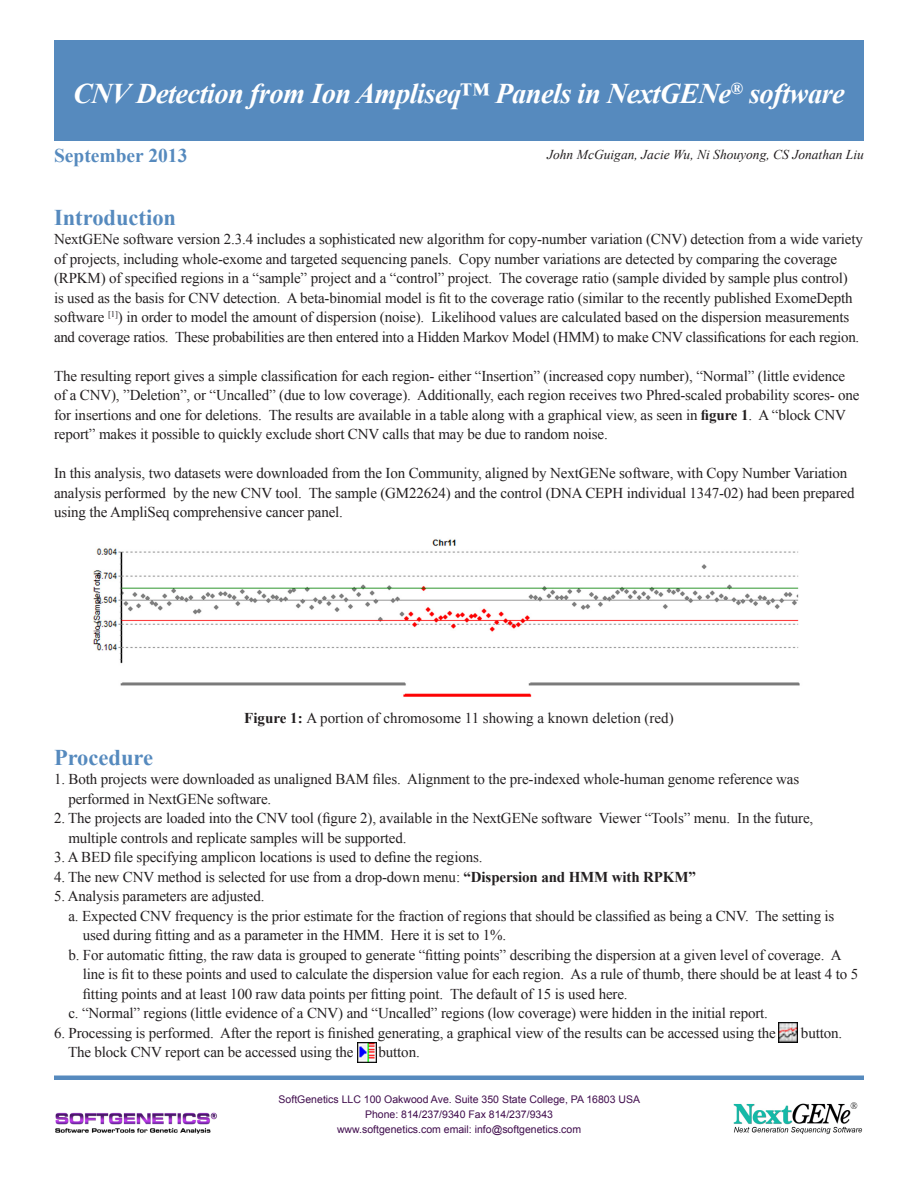
<style>
.page{position:relative;width:918px;height:1188px;background:#fff}
.page>*{position:absolute;margin:0;border:0;box-sizing:border-box;transform-origin:0 0}
.t1{font:italic 700 28.5px "Times New Roman";letter-spacing:-.02em;color:#fff}
.t2{font:700 22.5px "Times New Roman";color:#568abe}
.t3{font:700 19.5px "Times New Roman";color:#568abe}
.t4{font:15px/19.5px "Times New Roman";letter-spacing:-.01em;color:#231f20}
.t5{font:italic 13.5px "Times New Roman";color:#231f20}
.t6{font:10.5px "Arial";color:#400d4d}
.s1{font-weight:700}
</style>
<div class="page">
<div style="left:54px;top:40px;width:810px;height:101px;background:#568abe"></div>
<hr style="left:54px;top:1076px;width:810px;height:4px;background:#568abe">
<img style="left:55px;top:1112px;width:162px;height:22px">
<img style="left:733px;top:1102px;width:130px;height:32px">
<img style="left:93px;top:539px;width:707px;height:158px">
<img style="left:779px;top:1022px;width:19px;height:21px">
<img style="left:357px;top:1043px;width:19px;height:20px">
<p class="t1" style="left:73px;top:74px;width:773px">CNV Detection from Ion Ampliseq™ Panels in NextGENe<sup>®</sup> software</p>
<p class="t3" style="left:54px;top:141px;width:135px">September 2013</p>
<p class="t5" style="left:547px;top:145px;width:318px">John McGuigan, Jacie Wu, Ni Shouyong, CS Jonathan Liu</p>
<p class="t2" style="left:54px;top:201px;width:124px">Introduction</p>
<p class="t4" style="left:54px;top:229px;width:810px">NextGENe software version 2.3.4 includes a sophisticated new algorithm for copy-number variation (CNV) detection from a wide variety of projects, including whole-exome and targeted sequencing panels. Copy number variations are detected by comparing the coverage (RPKM) of specified regions in a “sample” project and a “control” project. The coverage ratio (sample divided by sample plus control)<br>is used as the basis for CNV detection. A beta-binomial model is fit to the coverage ratio (similar to the recently published ExomeDepth software <sup>[1]</sup>) in order to model the amount of dispersion (noise). Likelihood values are calculated based on the dispersion measurements and coverage ratios. These probabilities are then entered into a Hidden Markov Model (HMM) to make CNV classifications for each region.</p>
<p class="t4" style="left:54px;top:366px;width:807px">The resulting report gives a simple classification for each region- either “Insertion” (increased copy number), “Normal” (little evidence of a CNV), ”Deletion”, or “Uncalled” (due to low coverage). Additionally, each region receives two Phred-scaled probability scores- one for insertions and one for deletions. The results are available in a table along with a graphical view, as seen in <span class="s1">figure 1</span>. A “block CNV report” makes it possible to quickly exclude short CNV calls that may be due to random noise.</p>
<p class="t4" style="left:54px;top:463px;width:802px">In this analysis, two datasets were downloaded from the Ion Community, aligned by NextGENe software, with Copy Number Variation analysis performed by the new CNV tool. The sample (GM22624) and the control (DNA CEPH individual 1347-02) had been prepared using the AmpliSeq comprehensive cancer panel.</p>
<p class="t4" style="left:244px;top:708px;width:431px"><span class="s1">Figure 1:</span> A portion of chromosome 11 showing a known deletion (red)</p>
<p class="t2" style="left:54px;top:741px;width:101px">Procedure</p>
<p class="t4" style="left:54px;top:769px;width:747px">1. Both projects were downloaded as unaligned BAM files. Alignment to the pre-indexed whole-human genome reference was</p>
<p class="t4" style="left:68px;top:789px;width:204px">performed in NextGENe software.</p>
<p class="t4" style="left:54px;top:808px;width:761px">2. The projects are loaded into the CNV tool (figure 2), available in the NextGENe software Viewer “Tools” menu. In the future,</p>
<p class="t4" style="left:68px;top:828px;width:340px">multiple controls and replicate samples will be supported.</p>
<p class="t4" style="left:54px;top:847px;width:430px">3. A BED file specifying amplicon locations is used to define the regions.</p>
<p class="t4" style="left:54px;top:867px;width:643px">4. The new CNV method is selected for use from a drop-down menu: <span class="s1">“Dispersion and HMM with RPKM”</span></p>
<p class="t4" style="left:54px;top:886px;width:212px">5. Analysis parameters are adjusted.</p>
<p class="t4" style="left:68px;top:906px;width:768px">a. Expected CNV frequency is the prior estimate for the fraction of regions that should be classified as being a CNV. The setting is</p>
<p class="t4" style="left:83px;top:925px;width:425px">used during fitting and as a parameter in the HMM. Here it is set to 1%.</p>
<p class="t4" style="left:68px;top:945px;width:775px">b. For automatic fitting, the raw data is grouped to generate “fitting points” describing the dispersion at a given level of coverage. A</p>
<p class="t4" style="left:83px;top:964px;width:777px">line is fit to these points and used to calculate the dispersion value for each region. As a rule of thumb, there should be at least 4 to 5</p>
<p class="t4" style="left:83px;top:984px;width:546px">fitting points and at least 100 raw data points per fitting point. The default of 15 is used here.</p>
<p class="t4" style="left:68px;top:1003px;width:701px">c. “Normal” regions (little evidence of a CNV) and “Uncalled” regions (low coverage) were hidden in the initial report.</p>
<p class="t4" style="left:54px;top:1023px;width:723px">6. Processing is performed. After the report is finished generating, a graphical view of the results can be accessed using the</p>
<p class="t4" style="left:801px;top:1023px;width:43px">button.</p>
<p class="t4" style="left:68px;top:1042px;width:287px">The block CNV report can be accessed using the</p>
<p class="t4" style="left:379px;top:1042px;width:43px">button.</p>
<p class="t6" style="left:279px;top:1092px;width:363px">SoftGenetics LLC 100 Oakwood Ave. Suite 350 State College, PA 16803 USA</p>
<p class="t6" style="left:365px;top:1107px;width:189px">Phone: 814/237/9340 Fax 814/237/9343</p>
<p class="t6" style="left:337px;top:1122px;width:246px">www.softgenetics.com email: info@softgenetics.com</p>
</div>
